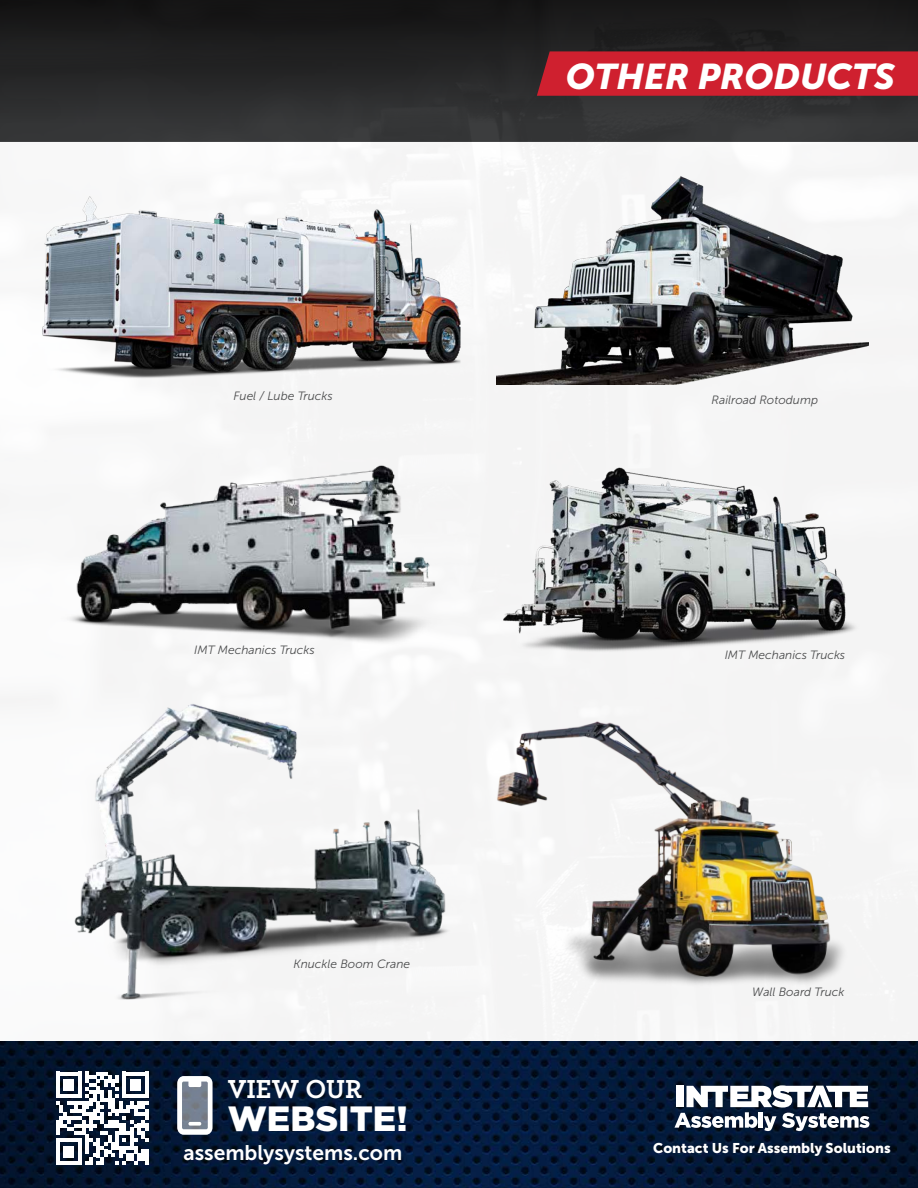
<style>
.page{position:relative;width:918px;height:1188px;background:#fff}
.page>*{position:absolute;margin:0;border:0;box-sizing:border-box;transform-origin:0 0}
.t1{font:italic 35.55px "Museo Sans 900";color:#fff}
.t2{font:900 35.1px "Gotham";color:#fff}
.t3{font:700 27.3px "Archer";color:#fff}
.bullet_subhead{font:21.15px "Museo Sans 700";color:#fff}
.t4{font:14.1px "Museo Sans 900";color:#fff}
.t5{font:italic 12px "Museo Sans 300";color:#4b4c4d}
</style>
<div class="page">
<img style="left:0;top:0;width:918px;height:1041px">
<img style="left:475px;top:695px;width:415px;height:307px">
<img style="left:0;top:1041px;width:918px;height:147px">
<svg style="left:56px;top:1072px;width:92px;height:93px"></svg>
<svg style="left:177px;top:1076px;width:36px;height:59px"></svg>
<svg style="left:674px;top:1085px;width:195px;height:46px"></svg>
<div style="left:537px;top:51px;width:381px;height:45px;background:#cf202f"></div>
<img style="left:6px;top:133px;width:455px;height:278px">
<img style="left:487px;top:431px;width:387px;height:242px">
<img style="left:44px;top:439px;width:419px;height:227px">
<img style="left:496px;top:156px;width:373px;height:228px">
<img style="left:27px;top:686px;width:453px;height:314px">
<p class="t5" style="left:233px;top:390px;width:101px">Fuel / Lube Trucks</p>
<p class="t5" style="left:194px;top:644px;width:122px">IMT Mechanics Trucks</p>
<p class="t5" style="left:294px;top:958px;width:118px">Knuckle Boom Crane</p>
<p class="t3" style="left:228px;top:1067px;width:136px">VIEW OUR</p>
<p class="t2" style="left:228px;top:1095px;width:182px">WEBSITE!</p>
<p class="bullet_subhead" style="left:183px;top:1141px;width:220px">assemblysystems.com</p>
<p class="t1" style="left:566px;top:56px;width:330px">OTHER PRODUCTS</p>
<p class="t5" style="left:712px;top:393px;width:108px">Railroad Rotodump</p>
<p class="t5" style="left:725px;top:648px;width:122px">IMT Mechanics Trucks</p>
<p class="t5" style="left:752px;top:985px;width:94px">Wall Board Truck</p>
<p class="t4" style="left:653px;top:1140px;width:239px">Contact Us For Assembly Solutions</p>
</div>
